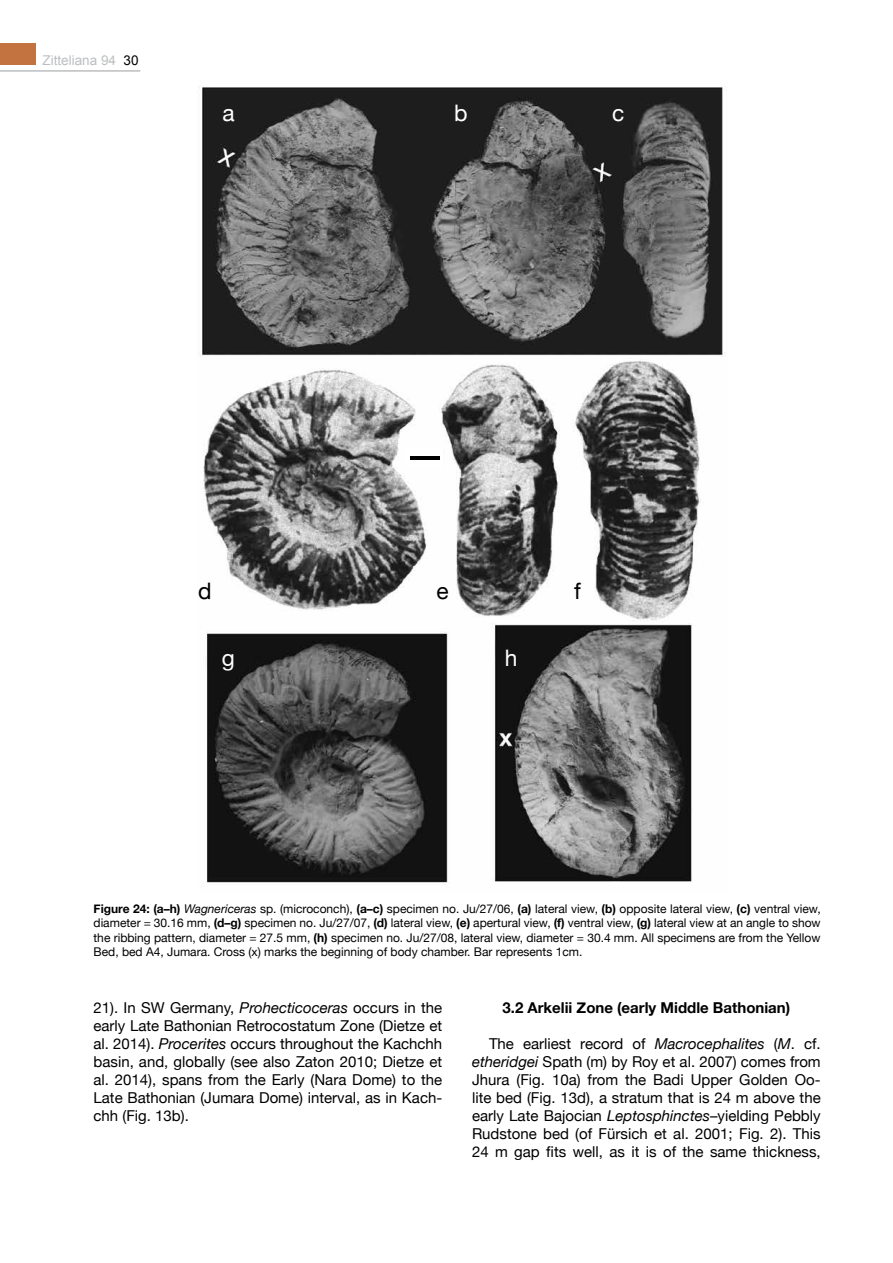
<style>
.page{position:relative;width:893px;height:1263px;background:#fff}
.page>*{position:absolute;margin:0;border:0;box-sizing:border-box;transform-origin:0 0}
.t1{font:22.8px "Helvetica Neue";color:#fff}
.t2{font:22.8px "Helvetica Neue";color:#000}
.t3{font:15px/18px "Helvetica Neue";color:#000;text-align:justify}
.t4{font:700 15px "Helvetica Neue";color:#000}
.t5{font:13.5px "Arial";color:#bcbec0}
.t6{font:12px/14.4px "Helvetica Neue";color:#000;text-align:justify}
.s1{color:#000}
.s2{font-weight:700}
.s3{font-style:italic}
</style>
<div class="page">
<div style="left:0;top:43px;width:36px;height:22px;background:#c37340"></div>
<hr style="left:0;top:70px;width:140px;height:2px;background:#bcbec0">
<img style="left:198px;top:86px;width:529px;height:799px">
<div style="left:404px;top:449px;width:38px;height:19px;background:#fff"></div>
<hr style="left:410px;top:456px;width:30px;height:4px;background:#000">
<p class="t5" style="left:43px;top:52px;width:98px">Zitteliana 94 <span class="s1">30</span></p>
<h1 class="t1" style="left:222px;top:96px;width:14px">a</h1>
<h1 class="t1" style="left:454px;top:96px;width:15px">b</h1>
<h1 class="t1" style="left:612px;top:96px;width:14px">c</h1>
<h1 class="t2" style="left:198px;top:574px;width:15px">d</h1>
<h1 class="t2" style="left:436px;top:574px;width:14px">e</h1>
<h1 class="t2" style="left:574px;top:574px;width:8px">f</h1>
<h1 class="t1" style="left:222px;top:642px;width:15px">g</h1>
<h1 class="t1" style="left:505px;top:642px;width:14px">h</h1>
<p class="t6" style="left:94px;top:902px;width:729px"><span class="s2">Figure 24: (a–h)</span> <span class="s3">Wagnericeras</span> sp. (microconch), <span class="s2">(a–c)</span> specimen no. Ju/27/06, <span class="s2">(a)</span> lateral view, <span class="s2">(b)</span> opposite lateral view, <span class="s2">(c)</span> ventral view, diameter = 30.16 mm, <span class="s2">(d–g)</span> specimen no. Ju/27/07, <span class="s2">(d)</span> lateral view, <span class="s2">(e)</span> apertural view, <span class="s2">(f)</span> ventral view, <span class="s2">(g)</span> lateral view at an angle to show the ribbing pattern, diameter = 27.5 mm, <span class="s2">(h)</span> specimen no. Ju/27/08, lateral view, diameter = 30.4 mm. All specimens are from the Yellow Bed, bed A4, Jumara. Cross (x) marks the beginning of body chamber. Bar represents 1cm.</p>
<p class="t3" style="left:94px;top:1000px;width:350px">21). In SW Germany, <span class="s3">Prohecticoceras</span> occurs in the early Late Bathonian Retrocostatum Zone (Dietze et al. 2014). <span class="s3">Procerites</span> occurs throughout the Kachchh basin, and, globally (see also Zaton 2010; Dietze et al. 2014), spans from the Early (Nara Dome) to the Late Bathonian (Jumara Dome) interval, as in Kach&shy;chh (Fig. 13b).</p>
<p class="t4" style="left:502px;top:996px;width:289px">3.2 Arkelii Zone (early Middle Bathonian)</p>
<p class="t3" style="left:472px;top:1036px;width:350px;text-indent:17px">The earliest record of <span class="s3">Macrocephalites</span> (<span class="s3">M</span>. cf. <span class="s3">etheridgei</span> Spath (m) by Roy et al. 2007) comes from Jhura (Fig. 10a) from the Badi Upper Golden Oo&shy;lite bed (Fig. 13d), a stratum that is 24 m above the early Late Bajocian <span class="s3">Leptosphinctes</span>–yielding Pebbly Rudstone bed (of Fürsich et al. 2001; Fig. 2). This 24 m gap fits well, as it is of the same thickness,</p>
</div>
